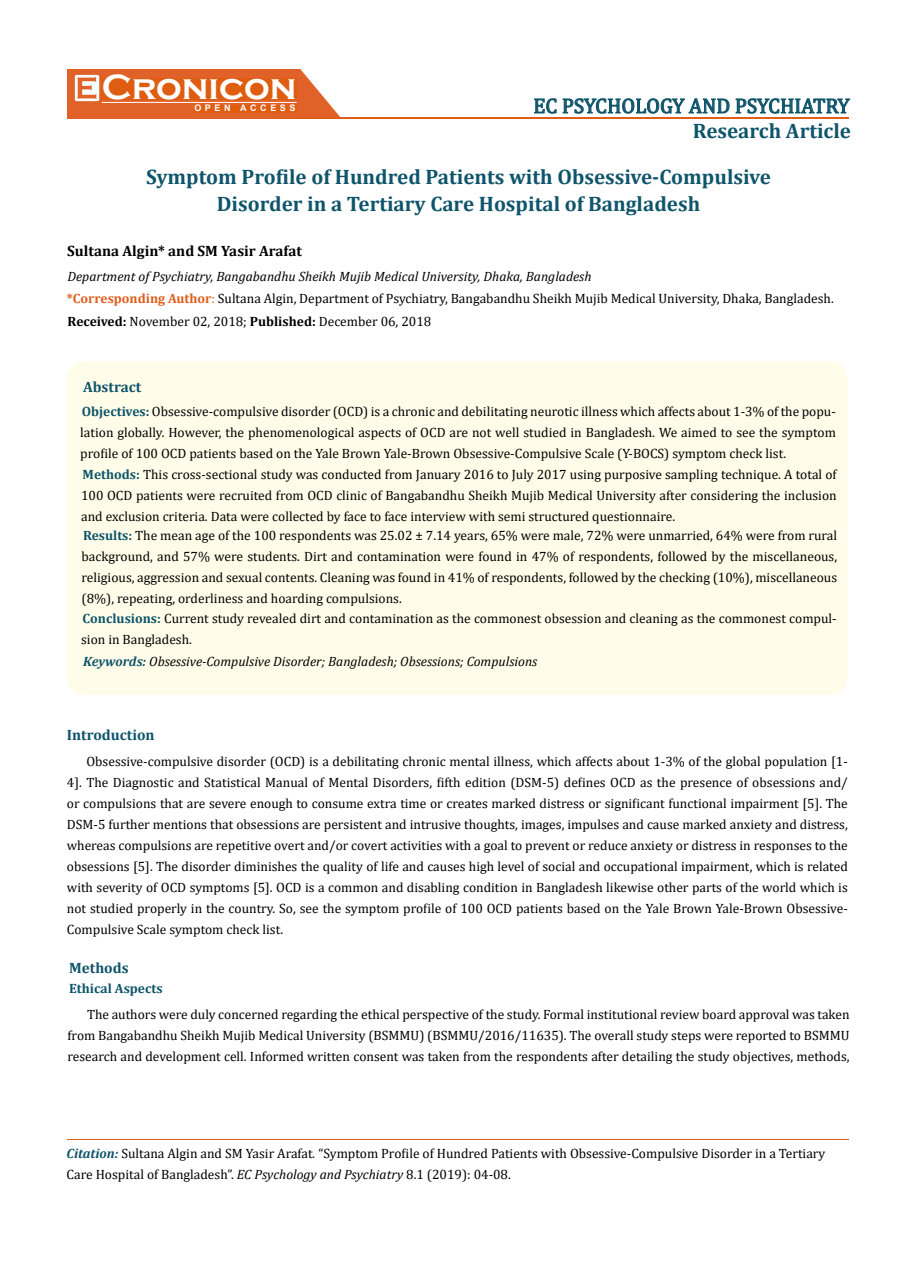
<style>
.page{position:relative;width:917px;height:1262px;background:#fff}
.page>*{position:absolute;margin:0;border:0;box-sizing:border-box;transform-origin:0 0}
.t1{font:700 36px "Copperplate Gothic";color:#fff}
.t2{font:700 21px/27px "Cambria";color:#0e546a;text-align:center}
.t3{font:21px "Cambria";color:#0e546a}
.t4{font:700 15px "Cambria";color:#000}
.t5{font:700 15px "Cambria";color:#0e546a}
.t6{font:13.5px/21px "Cambria";color:#000}
.t7{font:italic 13.5px "Cambria";color:#000}
.t8{font:700 13.5px "Cambria";color:#0e546a}
.t9{font:700 9px "Arial";letter-spacing:.4em;color:#fff}
.s1{font-style:italic}
.s2{font-weight:700;color:#e05d1a}
.s3{color:#e05d1a}
.s4{font-weight:700}
.s5{font-weight:700;color:#0e546a}
.s6{font-weight:700;font-style:italic;color:#0e546a}
</style>
<div class="page">
<div style="left:67px;top:70px;width:290px;height:49px;background:#e06228"></div>
<svg style="left:300px;top:69px;width:90px;height:49px"></svg>
<img style="left:75px;top:75px;width:24px;height:26px">
<div style="left:102px;top:79px;width:195px;height:21px;background:#df5d11"></div>
<div style="left:194px;top:105px;width:103px;height:7px;background:#df5d11"></div>
<svg style="left:534px;top:98px;width:195px;height:16px"></svg>
<svg style="left:735px;top:98px;width:115px;height:16px"></svg>
<hr style="left:102px;top:102px;width:194px;height:1px;background:#fff">
<hr style="left:279px;top:118px;width:569px;height:1px;background:#e05d1a">
<hr style="left:67px;top:1139px;width:781px;height:1px;background:#e05d1a">
<div style="left:67px;top:361px;width:780px;height:334px;background:#fffde9;border-radius:18px"></div>
<h1 class="t1" style="left:102px;top:68px;width:196px">Cronicon</h1>
<p class="t9" style="left:194px;top:102px;width:103px">OPEN ACCESS</p>
<h2 class="t3" style="left:533px;top:93px;width:318px">EC PSYCHOLOGY AND PSYCHIATRY</h2>
<h2 class="t2" style="left:692px;top:116px;width:160px">Research Article</h2>
<h2 class="t2" style="left:146px;top:163px;width:626px">Symptom Profile of Hundred Patients with Obsessive-Compulsive<br>Disorder in a Tertiary Care Hospital of Bangladesh</h2>
<p class="t4" style="left:67px;top:240px;width:236px">Sultana Algin* and SM Yasir Arafat</p>
<p class="t6" style="left:67px;top:264px;width:768px;line-height:22.8px"><span class="s1">Department of Psychiatry, Bangabandhu Sheikh Mujib Medical University, Dhaka, Bangladesh<br></span><span class="s2">*Corresponding Author</span><span class="s3">:</span> Sultana Algin, Department of Psychiatry, Bangabandhu Sheikh Mujib Medical University, Dhaka, Bangladesh.</p>
<p class="t6" style="left:68px;top:311px;width:365px"><span class="s4">Received:</span> November 02, 2018; <span class="s4">Published:</span> December 06, 2018</p>
<p class="t5" style="left:83px;top:376px;width:60px">Abstract</p>
<p class="t6" style="left:80px;top:401px;width:758px"><span class="s5">Objectives:</span> Obsessive-compulsive disorder (OCD) is a chronic and debilitating neurotic illness which affects about 1-3% of the popu&shy;lation globally. However, the phenomenological aspects of OCD are not well studied in Bangladesh. We aimed to see the symptom profile of 100 OCD patients based on the Yale Brown Yale-Brown Obsessive-Compulsive Scale (Y-BOCS) symptom check list.<br><span class="s5">Methods:</span> This cross-sectional study was conducted from January 2016 to July 2017 using purposive sampling technique. A total of 100 OCD patients were recruited from OCD clinic of Bangabandhu Sheikh Mujib Medical University after considering the inclusion and exclusion criteria. Data were collected by face to face interview with semi structured questionnaire.</p>
<p class="t6" style="left:81px;top:525px;width:757px"><span class="s5">Results:</span> The mean age of the 100 respondents was 25.02 ± 7.14 years, 65% were male, 72% were unmarried, 64% were from rural background, and 57% were students. Dirt and contamination were found in 47% of respondents, followed by the miscellaneous, religious, aggression and sexual contents. Cleaning was found in 41% of respondents, followed by the checking (10%), miscellaneous (8%), repeating, orderliness and hoarding compulsions.<br><span class="s5">Conclusions:</span> Current study revealed dirt and contamination as the commonest obsession and cleaning as the commonest compul&shy;sion in Bangladesh.</p>
<p class="t7" style="left:83px;top:651px;width:455px"><span class="s5">Keywords:</span> Obsessive-Compulsive Disorder; Bangladesh; Obsessions; Compulsions</p>
<p class="t5" style="left:67px;top:724px;width:89px">Introduction</p>
<p class="t6" style="left:67px;top:750px;width:782px;text-align:justify;text-indent:19px">Obsessive-compulsive disorder (OCD) is a debilitating chronic mental illness, which affects about 1-3% of the global population [1- 4]. The Diagnostic and Statistical Manual of Mental Disorders, fifth edition (DSM-5) defines OCD as the presence of obsessions and/ or compulsions that are severe enough to consume extra time or creates marked distress or significant functional impairment [5]. The DSM-5 further mentions that obsessions are persistent and intrusive thoughts, images, impulses and cause marked anxiety and distress, whereas compulsions are repetitive overt and/or covert activities with a goal to prevent or reduce anxiety or distress in responses to the obsessions [5]. The disorder diminishes the quality of life and causes high level of social and occupational impairment, which is related with severity of OCD symptoms [5]. OCD is a common and disabling condition in Bangladesh likewise other parts of the world which is not studied properly in the country. So, see the symptom profile of 100 OCD patients based on the Yale Brown Yale-Brown Obsessive-Compulsive Scale symptom check list.</p>
<p class="t5" style="left:69px;top:957px;width:61px">Methods</p>
<p class="t8" style="left:69px;top:978px;width:95px">Ethical Aspects</p>
<p class="t6" style="left:67px;top:1003px;width:783px;text-align:justify;text-indent:19px">The authors were duly concerned regarding the ethical perspective of the study. Formal institutional review board approval was taken from Bangabandhu Sheikh Mujib Medical University (BSMMU) (BSMMU/2016/11635). The overall study steps were reported to BSMMU research and development cell. Informed written consent was taken from the respondents after detailing the study objectives, methods,</p>
<p class="t6" style="left:67px;top:1142px;width:760px"><span class="s6">Citation:</span> Sultana Algin and SM Yasir Arafat<span class="s1">.</span> “Symptom Profile of Hundred Patients with Obsessive-Compulsive Disorder in a Tertiary<br>Care Hospital of Bangladesh”. <span class="s1">EC Psychology and Psychiatry</span> 8.1 (2019): 04-08.</p>
</div>
